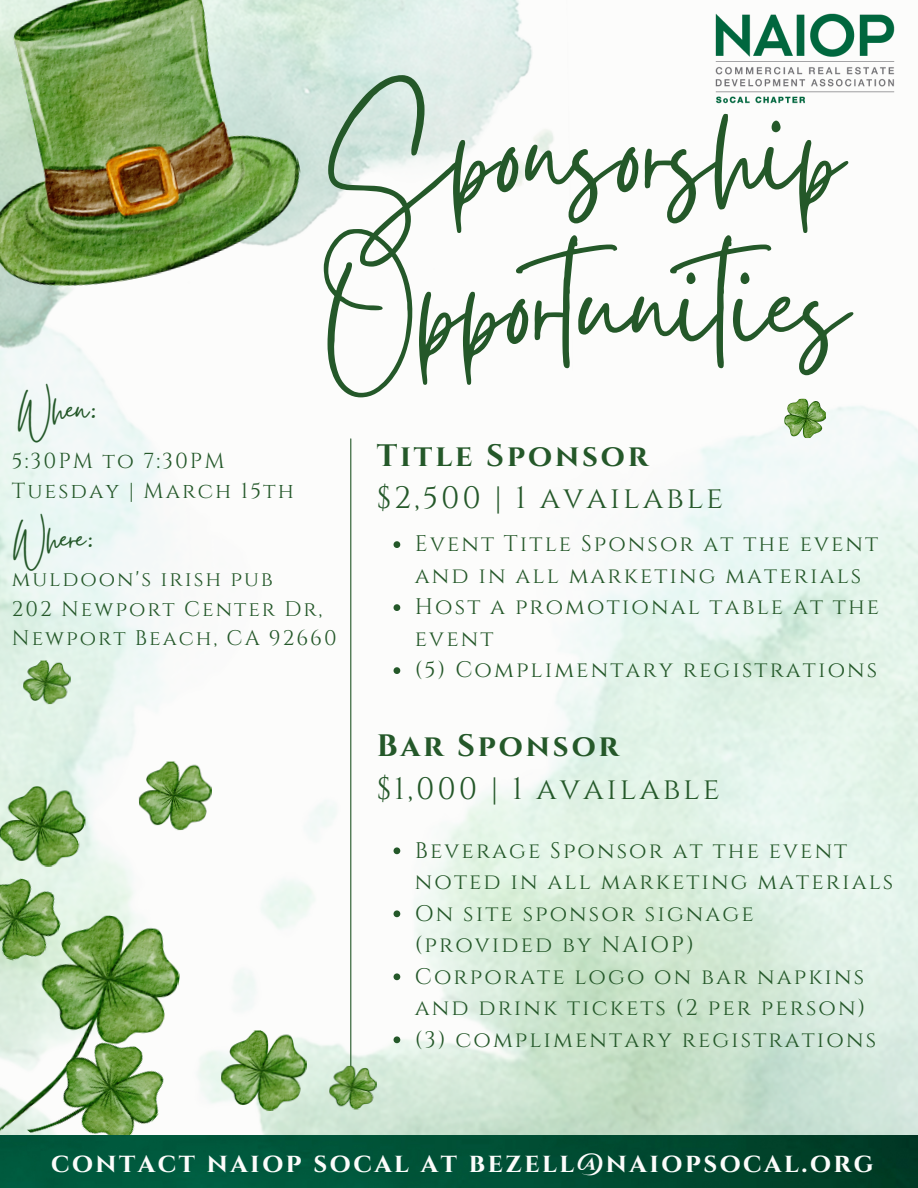
<style>
.page{position:relative;width:918px;height:1188px;background:#fcfcfb}
.page>*{position:absolute;margin:0;border:0;box-sizing:border-box;transform-origin:0 0}
.t1{font:156.9px/151.8px "Gistesy";color:#245829}
.t2{font:43.5px "Gistesy";color:#245829}
.t3{font:42.3px "Gistesy";color:#245829}
.t4{font:30.9px "Cinzel";letter-spacing:.095em;color:#245829}
.t5{font:700 30.9px "Cinzel";letter-spacing:.095em;color:#245829}
.t6{font:700 27px "Cinzel";letter-spacing:.095em;color:#fcfcfb}
.t7{font:22.5px/31.5px "Cinzel";letter-spacing:.095em;color:#245829}
.t8{font:21.75px "Cinzel";letter-spacing:.095em;color:#245829}
.t9{font:21.15px/29.4px "Cinzel";letter-spacing:.095em;color:#245829}
</style>
<div class="page">
<img style="left:0;top:380px;width:225px;height:756px">
<img style="left:225px;top:406px;width:693px;height:730px">
<img style="left:0;top:0;width:553px;height:380px">
<hr style="left:350px;top:439px;width:1px;height:642px;background:#245829">
<img style="left:0;top:906px;width:186px;height:230px">
<img style="left:2px;top:1007px;width:180px;height:129px">
<img style="left:0;top:868px;width:70px;height:103px">
<img style="left:220px;top:1030px;width:88px;height:82px">
<img style="left:329px;top:1065px;width:48px;height:45px">
<img style="left:23px;top:660px;width:48px;height:45px">
<img style="left:0;top:786px;width:86px;height:82px">
<img style="left:784px;top:398px;width:42px;height:40px">
<img style="left:0;top:0;width:315px;height:305px">
<img style="left:138px;top:761px;width:75px;height:70px">
<img style="left:0;top:1136px;width:918px;height:52px">
<svg style="left:394px;top:541px;width:6px;height:7px"></svg>
<svg style="left:394px;top:604px;width:6px;height:7px"></svg>
<svg style="left:394px;top:667px;width:6px;height:7px"></svg>
<svg style="left:394px;top:847px;width:6px;height:7px"></svg>
<svg style="left:394px;top:910px;width:6px;height:7px"></svg>
<svg style="left:394px;top:973px;width:6px;height:7px"></svg>
<svg style="left:394px;top:1036px;width:6px;height:7px"></svg>
<img style="left:716px;top:14px;width:178px;height:90px">
<p class="t1" style="left:324px;top:59px;width:525px">Sponsorship<br>Opportunities</p>
<p class="t2" style="left:19px;top:379px;width:81px">When:</p>
<p class="t5" style="left:377px;top:436px;width:273px">Title Sponsor</p>
<p class="t4" style="left:377px;top:478px;width:348px">$2,500 | 1 available</p>
<p class="t8" style="left:12px;top:446px;width:214px">5:30PM to 7:30PM</p>
<p class="t8" style="left:12px;top:476px;width:283px">Tuesday | March 15th</p>
<p class="t3" style="left:14px;top:509px;width:82px">Where:</p>
<p class="t9" style="left:12px;top:565px;width:263px">muldoon's irish pub</p>
<p class="t9" style="left:12px;top:595px;width:326px">202 Newport Center Dr,<br>Newport Beach, CA 92660</p>
<p class="t7" style="left:415px;top:529px;width:465px">Event Title Sponsor at the event and in all marketing materials</p>
<p class="t7" style="left:415px;top:592px;width:466px">Host a promotional table at the event</p>
<p class="t7" style="left:415px;top:655px;width:464px">(5) Complimentary registrations</p>
<p class="t5" style="left:377px;top:726px;width:244px">Bar Sponsor</p>
<p class="t4" style="left:377px;top:769px;width:345px">$1,000 | 1 available</p>
<p class="t7" style="left:415px;top:835px;width:480px">Beverage Sponsor at the event noted in all marketing materials</p>
<p class="t7" style="left:415px;top:898px;width:340px">On site sponsor signage (provided by NAIOP)</p>
<p class="t7" style="left:415px;top:961px;width:452px">Corporate logo on bar napkins and drink tickets (2 per person)</p>
<p class="t7" style="left:415px;top:1024px;width:463px">(3) complimentary registrations</p>
<p class="t6" style="left:51px;top:1146px;width:824px">contact naiop socal at bezell@naiopsocal.org</p>
</div>
